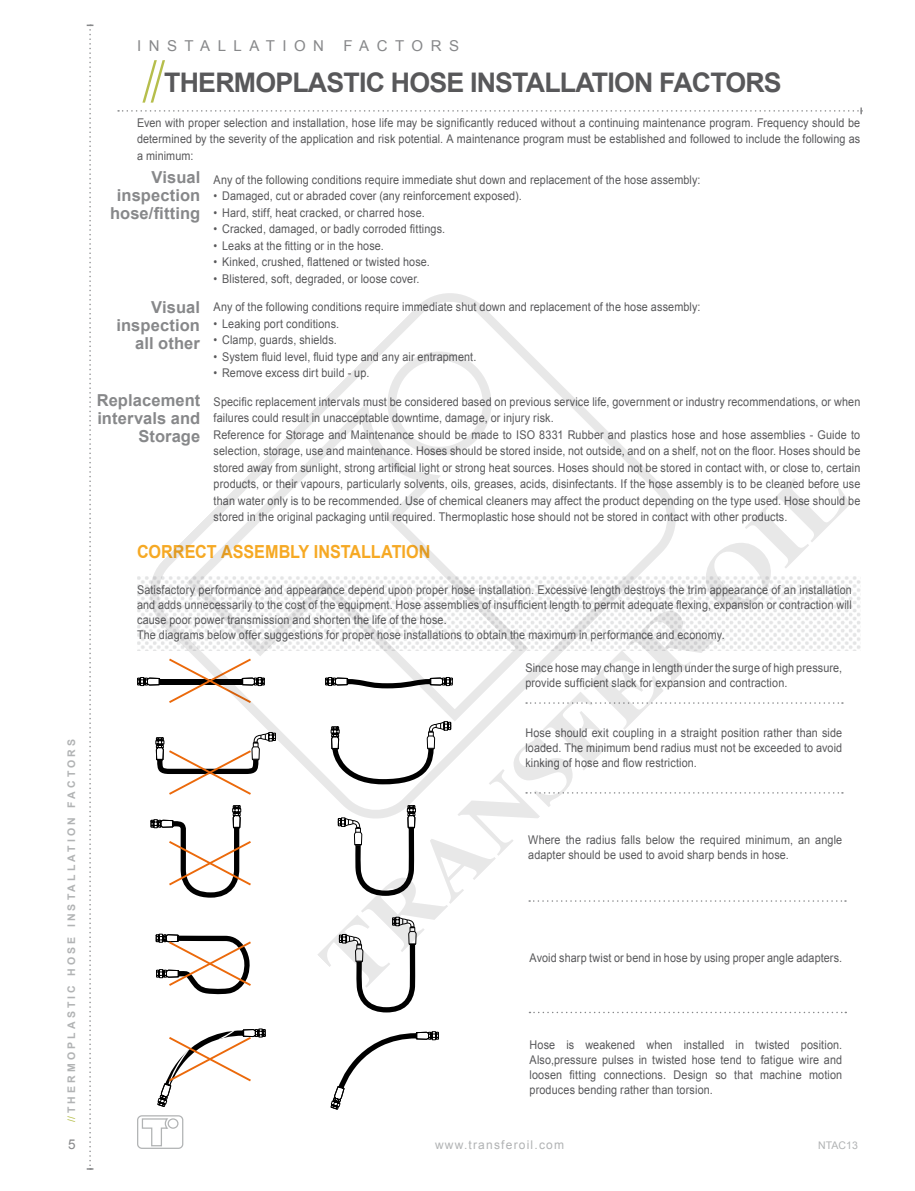
<style>
.page{position:relative;width:915px;height:1191px;background:#fff}
.page>*{position:absolute;margin:0;border:0;box-sizing:border-box;transform-origin:0 0}
.t1{font:700 27px "Arial";letter-spacing:-.03em;color:#58585a}
.t2{font:700 18px "Arial";letter-spacing:-.005em;color:#f6a924;scale:.9 1}
.t3{font:700 16.5px/18px "Arial";letter-spacing:.005em;color:#87888a;text-align:right}
.t4{font:15px "Arial";letter-spacing:.5em;color:#87888a}
.t5{font:13.5px "Arial";color:#87888a}
.t6{font:12px/15px "Arial";letter-spacing:.01em;color:#58585a;scale:.9 1}
.t7{font:12px "Arial";letter-spacing:.1em;color:#b1b3b4}
.t8{font:700 10.5px "Arial";letter-spacing:.3em;color:#b1b3b4}
.t9{font:10.5px "Arial";color:#b1b3b4}
.s1{font-weight:400;color:#b6be4c}
</style>
<div class="page">
<svg style="left:87px;top:25px;width:6px;height:1144px"></svg>
<svg style="left:137px;top:1115px;width:47px;height:34px"></svg>
<svg style="left:118px;top:60px;width:743px;height:54px"></svg>
<svg style="left:359px;top:997px;width:54px;height:15px"></svg>
<svg style="left:330px;top:1031px;width:108px;height:78px"></svg>
<svg style="left:169px;top:838px;width:82px;height:59px"></svg>
<svg style="left:156px;top:934px;width:95px;height:61px"></svg>
<svg style="left:157px;top:1028px;width:108px;height:78px"></svg>
<svg style="left:529px;top:1011px;width:317px;height:2px"></svg>
<svg style="left:137px;top:293px;width:498px;height:545px"></svg>
<svg style="left:316px;top:459px;width:538px;height:538px"></svg>
<p class="t4" style="left:137px;top:35px;width:188px">INSTALLATION</p>
<p class="t4" style="left:343px;top:35px;width:117px">FACTORS</p>
<p class="t8" style="left:64px;top:1122px;width:384px;rotate:-90deg"><span class="s1">//</span>THERMOPLASTIC HOSE INSTALLATION FACTORS</p>
<h1 class="t1" style="left:164px;top:65px;width:619px">THERMOPLASTIC HOSE INSTALLATION FACTORS</h1>
<p class="t6" style="left:137px;top:114px;width:804px;line-height:16.5px;text-align:justify">Even with proper selection and installation, hose life may be significantly reduced without a continuing maintenance program. Frequency should be determined by the severity of the application and risk potential. A maintenance program must be established and followed to include the following as a minimum:</p>
<p class="t6" style="left:213px;top:172px;width:542px">Any of the following conditions require immediate shut down and replacement of the hose assembly:</p>
<p class="t6" style="left:213px;top:188px;width:344px">• Damaged, cut or abraded cover (any reinforcement exposed).</p>
<p class="t6" style="left:213px;top:205px;width:236px">• Hard, stiff, heat cracked, or charred hose.</p>
<p class="t6" style="left:213px;top:221px;width:259px">• Cracked, damaged, or badly corroded fittings.</p>
<p class="t6" style="left:213px;top:238px;width:190px">• Leaks at the fitting or in the hose.</p>
<p class="t6" style="left:213px;top:254px;width:242px">• Kinked, crushed, flattened or twisted hose.</p>
<p class="t6" style="left:213px;top:271px;width:230px">• Blistered, soft, degraded, or loose cover.</p>
<p class="t6" style="left:213px;top:299px;width:542px">Any of the following conditions require immediate shut down and replacement of the hose assembly:</p>
<p class="t6" style="left:213px;top:316px;width:141px">• Leaking port conditions.</p>
<p class="t6" style="left:213px;top:332px;width:138px">• Clamp, guards, shields.</p>
<p class="t6" style="left:213px;top:349px;width:293px">• System fluid level, fluid type and any air entrapment.</p>
<p class="t6" style="left:213px;top:365px;width:174px">• Remove excess dirt build - up.</p>
<p class="t6" style="left:213px;top:393px;width:719px;line-height:16.5px">Specific replacement intervals must be considered based on previous service life, government or industry recommendations, or when failures could result in unacceptable downtime, damage, or injury risk.<br>Reference for Storage and Maintenance should be made to ISO 8331 Rubber and plastics hose and hose assemblies - Guide to selection, storage, use and maintenance. Hoses should be stored inside, not outside, and on a shelf, not on the floor. Hoses should be stored away from sunlight, strong artificial light or strong heat sources. Hoses should not be stored in contact with, or close to, certain products, or their vapours, particularly solvents, oils, greases, acids, disinfectants. If the hose assembly is to be cleaned before use than water only is to be recommended. Use of chemical cleaners may affect the product depending on the type used. Hose should be stored in the original packaging until required. Thermoplastic hose should not be stored in contact with other products.</p>
<h3 class="t3" style="left:110px;top:169px;width:92px">Visual inspection hose/fitting</h3>
<h3 class="t3" style="left:116px;top:298px;width:85px">Visual inspection all other</h3>
<h3 class="t3" style="left:97px;top:392px;width:105px">Replacement intervals and<br>Storage</h3>
<h2 class="t2" style="left:137px;top:540px;width:327px">CORRECT ASSEMBLY INSTALLATION</h2>
<p class="t6" style="left:137px;top:583px;width:795px">Satisfactory performance and appearance depend upon proper hose installation. Excessive length destroys the trim appearance of an installation and adds unnecessarily to the cost of the equipment. Hose assemblies of insufficient length to permit adequate flexing, expansion or contraction will cause poor power transmission and shorten the life of the hose.<br>The diagrams below offer suggestions for proper hose installations to obtain the maximum in performance and economy.</p>
<p class="t6" style="left:525px;top:660px;width:353px">Since hose may change in length under the surge of high pressure, provide sufficient slack for expansion and contraction.</p>
<p class="t6" style="left:525px;top:725px;width:353px;text-align:justify">Hose should exit coupling in a straight position rather than side loaded. The minimum bend radius must not be exceeded to avoid kinking of hose and flow restriction.</p>
<p class="t6" style="left:528px;top:832px;width:350px">Where the radius falls below the required minimum, an angle adapter should be used to avoid sharp bends in hose.</p>
<p class="t6" style="left:529px;top:950px;width:349px">Avoid sharp twist or bend in hose by using proper angle adapters.</p>
<p class="t6" style="left:529px;top:1037px;width:349px;text-align:justify">Hose is weakened when installed in twisted position.<br>Also,pressure pulses in twisted hose tend to fatigue wire and loosen fitting connections. Design so that machine motion produces bending rather than torsion.</p>
<p class="t5" style="left:68px;top:1135px;width:9px">5</p>
<p class="t7" style="left:435px;top:1136px;width:130px">www.transferoil.com</p>
<p class="t9" style="left:818px;top:1138px;width:41px">NTAC13</p>
</div>
